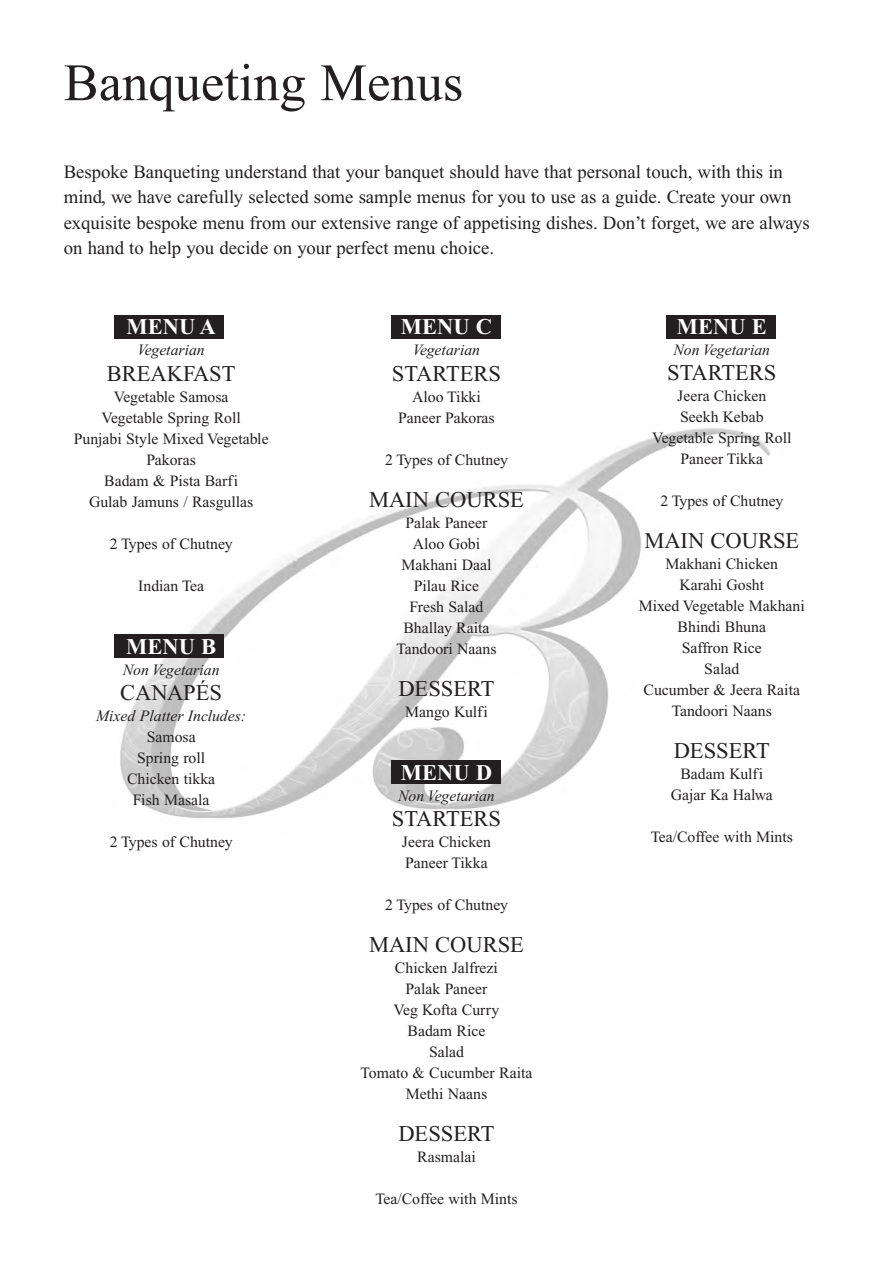
<style>
.page{position:relative;width:893px;height:1263px;background:#fff}
.page>*{position:absolute;margin:0;border:0;box-sizing:border-box;transform-origin:0 0}
.t1{font:52.5px "Times New Roman";color:#231f20}
.t2{font:22.5px "Times New Roman";color:#231f20}
.t3{font:700 22.5px "Times New Roman";color:#fff}
.t4{font:18.75px/25.5px "Times New Roman";color:#231f20}
.t5{font:15.75px/21px "Times New Roman";color:#231f20;text-align:center}
.t6{font:italic 15.75px "Times New Roman";color:#231f20}
</style>
<div class="page">
<img style="left:114px;top:428px;width:657px;height:391px">
<div style="left:115px;top:315px;width:109px;height:23px;background:#231f20"></div>
<div style="left:391px;top:315px;width:109px;height:23px;background:#231f20"></div>
<div style="left:667px;top:315px;width:109px;height:23px;background:#231f20"></div>
<div style="left:391px;top:760px;width:109px;height:24px;background:#231f20"></div>
<div style="left:115px;top:634px;width:109px;height:23px;background:#231f20"></div>
<h1 class="t1" style="left:64px;top:51px;width:401px">Banqueting Menus</h1>
<p class="t4" style="left:64px;top:161px;width:748px">Bespoke Banqueting understand that your banquet should have that personal touch, with this in mind, we have carefully selected some sample menus for you to use as a guide. Create your own exquisite bespoke menu from our extensive range of appetising dishes. Don’t forget, we are always on hand to help you decide on your perfect menu choice.</p>
<h2 class="t3" style="left:127px;top:319px;width:91px">MENU A</h2>
<p class="t6" style="left:138px;top:344px;width:69px">Vegetarian</p>
<h2 class="t2" style="left:107px;top:365px;width:130px">BREAKFAST</h2>
<p class="t5" style="left:74px;top:387px;width:196px">Vegetable Samosa<br>Vegetable Spring Roll<br>Punjabi Style Mixed Vegetable<br>Pakoras<br>Badam &amp; Pista Barfi<br>Gulab Jamuns / Rasgullas</p>
<p class="t5" style="left:110px;top:534px;width:124px">2 Types of Chutney</p>
<p class="t5" style="left:138px;top:576px;width:67px">Indian Tea</p>
<h2 class="t3" style="left:126px;top:639px;width:91px">MENU B</h2>
<p class="t6" style="left:123px;top:664px;width:98px">Non Vegetarian</p>
<h2 class="t2" style="left:120px;top:685px;width:103px">CANAPÉS</h2>
<p class="t6" style="left:96px;top:710px;width:152px">Mixed Platter Includes:</p>
<p class="t5" style="left:127px;top:728px;width:90px">Samosa<br>Spring roll<br>Chicken tikka<br>Fish Masala</p>
<p class="t5" style="left:110px;top:833px;width:124px">2 Types of Chutney</p>
<h2 class="t3" style="left:401px;top:319px;width:93px">MENU C</h2>
<p class="t6" style="left:413px;top:344px;width:69px">Vegetarian</p>
<h2 class="t2" style="left:392px;top:365px;width:111px">STARTERS</h2>
<p class="t5" style="left:398px;top:387px;width:98px">Aloo Tikki<br>Paneer Pakoras</p>
<p class="t5" style="left:385px;top:450px;width:124px">2 Types of Chutney</p>
<h2 class="t2" style="left:369px;top:491px;width:156px">MAIN COURSE</h2>
<p class="t5" style="left:396px;top:513px;width:102px">Palak Paneer<br>Aloo Gobi<br>Makhani Daal<br>Pilau Rice<br>Fresh Salad<br>Bhallay Raita<br>Tandoori Naans</p>
<h2 class="t2" style="left:398px;top:680px;width:98px">DESSERT</h2>
<p class="t5" style="left:405px;top:702px;width:84px">Mango Kulfi</p>
<h2 class="t3" style="left:401px;top:765px;width:93px">MENU D</h2>
<p class="t6" style="left:398px;top:790px;width:98px">Non Vegetarian</p>
<h2 class="t2" style="left:392px;top:811px;width:111px">STARTERS</h2>
<p class="t5" style="left:402px;top:833px;width:91px;text-align:left">Jeera Chicken<br>Paneer Tikka</p>
<p class="t5" style="left:385px;top:896px;width:124px">2 Types of Chutney</p>
<h2 class="t2" style="left:369px;top:937px;width:156px">MAIN COURSE</h2>
<p class="t5" style="left:361px;top:959px;width:173px">Chicken Jalfrezi<br>Palak Paneer<br>Veg Kofta Curry<br>Badam Rice<br>Salad<br>Tomato &amp; Cucumber Raita<br>Methi Naans</p>
<h2 class="t2" style="left:398px;top:1126px;width:98px">DESSERT</h2>
<p class="t5" style="left:417px;top:1148px;width:60px">Rasmalai</p>
<p class="t5" style="left:375px;top:1190px;width:144px">Tea/Coffee with Mints</p>
<h2 class="t3" style="left:677px;top:319px;width:91px">MENU E</h2>
<p class="t6" style="left:673px;top:344px;width:98px">Non Vegetarian</p>
<h2 class="t2" style="left:667px;top:365px;width:111px">STARTERS</h2>
<p class="t5" style="left:652px;top:387px;width:141px">Jeera Chicken<br>Seekh Kebab<br>Vegetable Spring Roll<br>Paneer Tikka</p>
<p class="t5" style="left:660px;top:492px;width:124px">2 Types of Chutney</p>
<h2 class="t2" style="left:644px;top:533px;width:156px">MAIN COURSE</h2>
<p class="t5" style="left:639px;top:555px;width:168px">Makhani Chicken<br>Karahi Gosht<br>Mixed Vegetable Makhani<br>Bhindi Bhuna<br>Saffron Rice<br>Salad<br>Cucumber &amp; Jeera Raita<br>Tandoori Naans</p>
<h2 class="t2" style="left:674px;top:743px;width:98px">DESSERT</h2>
<p class="t5" style="left:671px;top:765px;width:104px">Badam Kulfi<br>Gajar Ka Halwa</p>
<p class="t5" style="left:651px;top:828px;width:144px">Tea/Coffee with Mints</p>
</div>
